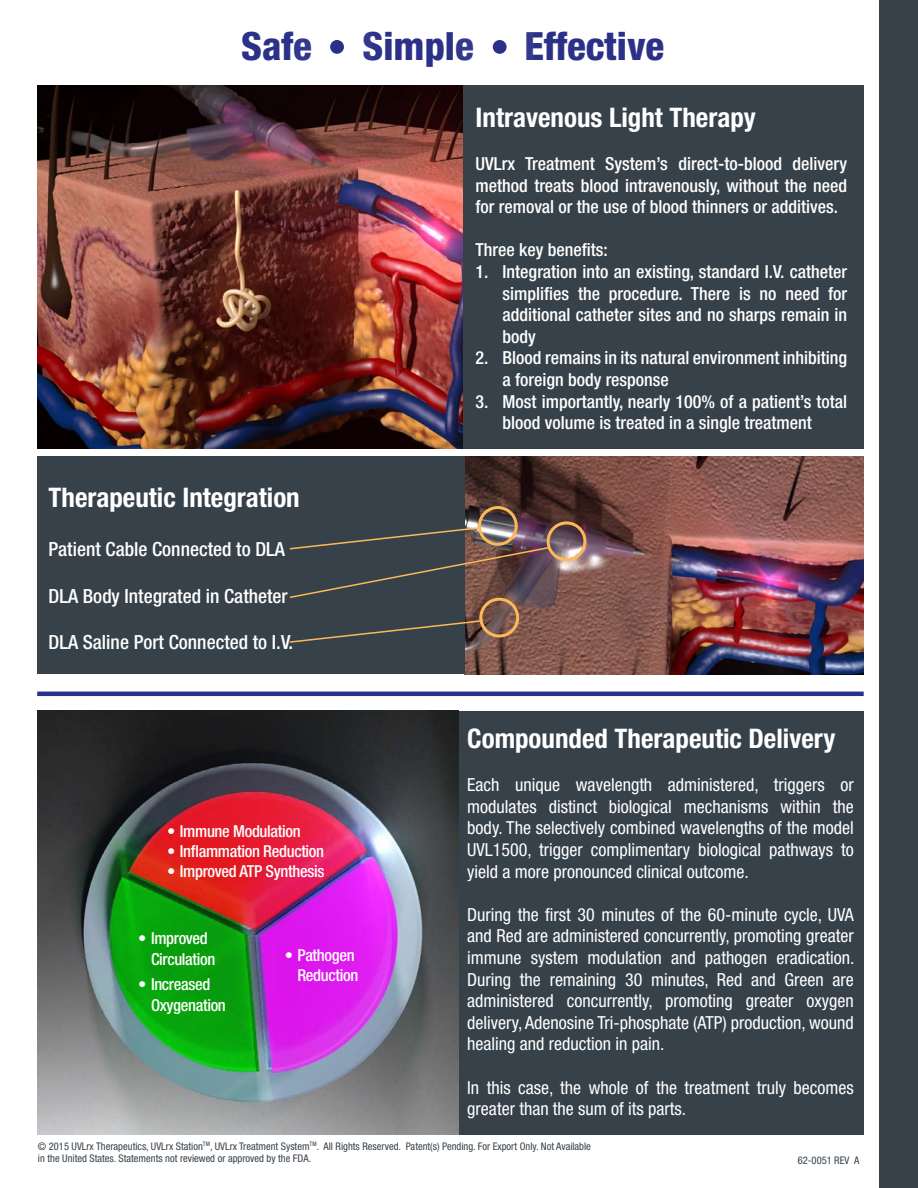
<style>
.page{position:relative;width:918px;height:1188px;background:#fff}
.page>*{position:absolute;margin:0;border:0;box-sizing:border-box;transform-origin:0 0}
.t1{font:800 condensed 39px "Helvetica Neue LT Pro";color:#2b3189}
.t2{font:700 condensed 27px "Helvetica Neue LT Pro";color:#fff}
.t3{font:500 condensed 19.5px "Helvetica Neue LT Pro";color:#fff}
.t4{font:condensed 18px/21.6px "Helvetica Neue LT Pro";color:#fff;text-align:justify}
.t5{font:500 condensed 18px/21.6px "Helvetica Neue LT Pro";color:#fff;text-align:justify}
.t6{font:500 condensed 16.5px/21px "Helvetica Neue LT Pro";letter-spacing:-.02em;color:#fff}
.t7{font:condensed 10.5px/12.6px "Helvetica Neue LT Pro";color:#36414a}
</style>
<div class="page">
<img style="left:37px;top:711px;width:422px;height:424px">
<img style="left:37px;top:85px;width:426px;height:363px">
<div style="left:463px;top:85px;width:401px;height:363px;background:#36414a"></div>
<img style="left:465px;top:457px;width:399px;height:217px">
<div style="left:37px;top:457px;width:428px;height:217px;background:#36414a"></div>
<div style="left:547px;top:521px;width:39px;height:40px;border:3px solid #fcb958;border-radius:50%"></div>
<div style="left:479px;top:598px;width:40px;height:39px;border:3px solid #fcb958;border-radius:50%"></div>
<svg style="left:289px;top:526px;width:262px;height:73px"></svg>
<svg style="left:289px;top:619px;width:193px;height:25px"></svg>
<hr style="left:37px;top:692px;width:827px;height:4px;background:#2b3189">
<div style="left:459px;top:711px;width:405px;height:424px;background:#36414a"></div>
<div style="left:478px;top:506px;width:40px;height:40px;border:3px solid #fcb958;border-radius:50%"></div>
<div style="left:880px;top:0;width:38px;height:1188px;background:#36414a"></div>
<div style="left:330px;top:40px;width:14px;height:14px;background:#2b3189;border-radius:50%"></div>
<div style="left:493px;top:40px;width:14px;height:14px;background:#2b3189;border-radius:50%"></div>
<h1 class="t1" style="left:241px;top:22px;width:72px">Safe</h1>
<h1 class="t1" style="left:363px;top:22px;width:113px">Simple</h1>
<h1 class="t1" style="left:525px;top:22px;width:141px">Effective</h1>
<h2 class="t2" style="left:49px;top:481px;width:253px">Therapeutic Integration</h2>
<p class="t3" style="left:49px;top:537px;width:238px">Patient Cable Connected to DLA</p>
<p class="t3" style="left:49px;top:584px;width:241px">DLA Body Integrated in Catheter</p>
<p class="t3" style="left:49px;top:631px;width:246px">DLA Saline Port Connected to I.V.</p>
<p class="t6" style="left:167px;top:820px;width:135px">• Immune Modulation</p>
<p class="t6" style="left:167px;top:840px;width:159px">• Inflammation Reduction</p>
<p class="t6" style="left:167px;top:860px;width:159px">• Improved ATP Synthesis</p>
<p class="t6" style="left:151px;top:928px;width:66px;text-indent:-13px">• Improved<br>Circulation</p>
<p class="t6" style="left:151px;top:973px;width:76px;text-indent:-13px">• Increased<br>Oxygenation</p>
<p class="t6" style="left:285px;top:945px;width:75px;line-height:19.8px;text-align:right">• Pathogen<br>Reduction</p>
<h2 class="t2" style="left:476px;top:101px;width:282px">Intravenous Light Therapy</h2>
<p class="t5" style="left:476px;top:153px;width:373px">UVLrx Treatment System’s direct-to-blood delivery method treats blood intravenously, without the need for removal or the use of blood thinners or additives.</p>
<p class="t5" style="left:476px;top:239px;width:134px">Three key benefits:</p>
<p class="t5" style="left:503px;top:261px;width:346px;text-indent:-27px">1. Integration into an existing, standard I.V. catheter simplifies the procedure. There is no need for additional catheter sites and no sharps remain in body</p>
<p class="t5" style="left:503px;top:347px;width:346px;text-indent:-27px">2. Blood remains in its natural environment inhibiting a foreign body response</p>
<p class="t5" style="left:476px;top:390px;width:373px;text-align:center">3. Most importantly, nearly 100% of a patient’s total blood volume is treated in a single treatment</p>
<h2 class="t2" style="left:467px;top:722px;width:370px">Compounded Therapeutic Delivery</h2>
<p class="t4" style="left:467px;top:774px;width:388px">Each unique wavelength administered, triggers or modulates distinct biological mechanisms within the body. The selectively combined wavelengths of the model UVL1500, trigger complimentary biological pathways to yield a more pronounced clinical outcome.</p>
<p class="t4" style="left:467px;top:904px;width:389px">During the first 30 minutes of the 60-minute cycle, UVA and Red are administered concurrently, promoting greater immune system modulation and pathogen eradication.<br>During the remaining 30 minutes, Red and Green are administered concurrently, promoting greater oxygen delivery, Adenosine Tri-phosphate (ATP) production, wound healing and reduction in pain.</p>
<p class="t4" style="left:467px;top:1076px;width:388px">In this case, the whole of the treatment truly becomes greater than the sum of its parts.</p>
<p class="t7" style="left:38px;top:1140px;width:555px">© 2015 UVLrx Therapeutics, UVLrx Station<sup>TM</sup>, UVLrx Treatment System<sup>TM</sup>. All Rights Reserved. Patent(s) Pending. For Export Only. Not Available in the United States. Statements not reviewed or approved by the FDA.</p>
<p class="t7" style="left:798px;top:1153px;width:63px">62-0051 REV A</p>
</div>
